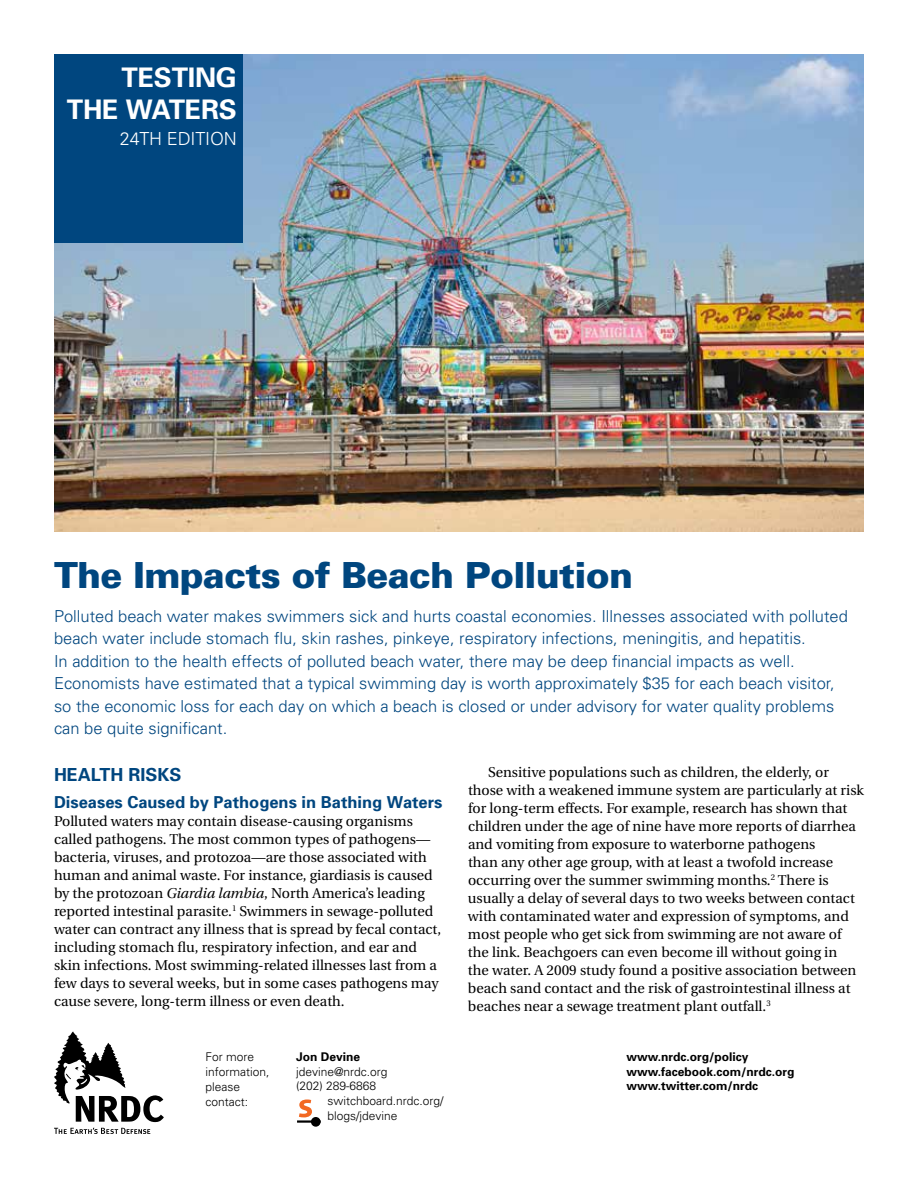
<style>
.page{position:relative;width:918px;height:1188px;background:#fff}
.page>*{position:absolute;margin:0;border:0;box-sizing:border-box;transform-origin:0 0}
.t1{font:900 36px "Univers";letter-spacing:-.02em;color:#00467f}
.t2{font:700 27px/32.7px "Univers";letter-spacing:-.01em;color:#fff;text-align:right}
.t3{font:300 18px "Univers";letter-spacing:-.01em;color:#fff}
.t4{font:700 18px "Univers";color:#00467f}
.t5{font:300 16.5px/22.5px "Univers";color:#00467f}
.t6{font:700 16.5px "Univers";color:#00467f}
.t7{font:14.25px/18px "Utopia";color:#000}
.t8{font:300 12px/15px "Univers";color:#000}
.t9{font:700 12px/14.4px "Univers";color:#000}
.s1{font-style:italic}
</style>
<div class="page">
<img style="left:54px;top:54px;width:810px;height:477px">
<svg style="left:54px;top:1031px;width:110px;height:91px"></svg>
<svg style="left:54px;top:1128px;width:96px;height:6px"></svg>
<div style="left:54px;top:54px;width:189px;height:189px;background:#00467f"></div>
<hr style="left:297px;top:1120px;width:24px;height:3px;background:#000">
<div style="left:312px;top:1118px;width:8px;height:8px;background:#000;border-radius:50%"></div>
<div style="left:311px;top:1117px;width:10px;height:10px;border:2px solid #000;border-radius:50%"></div>
<svg style="left:299px;top:1099px;width:13px;height:18px"></svg>
<h2 class="t2" style="left:67px;top:60px;width:172px">testing the waters</h2>
<p class="t3" style="left:120px;top:127px;width:119px">24th Editi on</p>
<h1 class="t1" style="left:54px;top:553px;width:581px">The Impacts of Beach Pollution</h1>
<p class="t5" style="left:54px;top:604px;width:796px">Polluted beach water makes swimmers sick and hurts coastal economies. Illnesses associated with polluted beach water include stomach flu, skin rashes, pinkeye, respiratory infections, meningitis, and hepatitis.<br>In addition to the health effects of polluted beach water, there may be deep financial impacts as well.<br>Economists have estimated that a typical swimming day is worth approximately $35 for each beach visitor, so the economic loss for each day on which a beach is closed or under advisory for water quality problems can be quite significant.</p>
<p class="t4" style="left:54px;top:763px;width:129px">Health Risks</p>
<p class="t6" style="left:54px;top:791px;width:390px">Diseases Caused by Pathogens in Bathing Waters</p>
<p class="t7" style="left:54px;top:812px;width:389px">Polluted waters may contain disease-causing organisms called pathogens. The most common types of pathogens— bacteria, viruses, and protozoa—are those associated with human and animal waste. For instance, giardiasis is caused by the protozoan <span class="s1">Giardia lambia</span>, North America’s leading reported intestinal parasite.<sup>1</sup> Swimmers in sewage-polluted water can contract any illness that is spread by fecal contact, including stomach flu, respiratory infection, and ear and skin infections. Most swimming-related illnesses last from a few days to several weeks, but in some cases pathogens may cause severe, long-term illness or even death.</p>
<p class="t7" style="left:468px;top:764px;width:398px;text-indent:20px">Sensitive populations such as children, the elderly, or those with a weakened immune system are particularly at risk for long-term effects. For example, research has shown that children under the age of nine have more reports of diarrhea and vomiting from exposure to waterborne pathogens<br>than any other age group, with at least a twofold increase occurring over the summer swimming months.<sup>2</sup> There is usually a delay of several days to two weeks between contact with contaminated water and expression of symptoms, and most people who get sick from swimming are not aware of the link. Beachgoers can even become ill without going in<br>the water. A 2009 study found a positive association between beach sand contact and the risk of gastrointestinal illness at beaches near a sewage treatment plant outfall.<sup>3</sup></p>
<p class="t8" style="left:205px;top:1049px;width:66px">For more information, please contact:</p>
<p class="t9" style="left:627px;top:1049px;width:170px">www.nrdc.org/policy www.facebook.com/nrdc.org www.twitter.com/nrdc</p>
<p class="t9" style="left:296px;top:1049px;width:66px">Jon Devine</p>
<p class="t8" style="left:296px;top:1064px;width:93px">jdevine@nrdc.org</p>
<p class="t8" style="left:296px;top:1078px;width:82px">(202) 289-6868</p>
<p class="t8" style="left:327px;top:1092px;width:118px">switchboard.nrdc.org/</p>
<p class="t8" style="left:327px;top:1107px;width:72px">blogs/jdevine</p>
</div>
